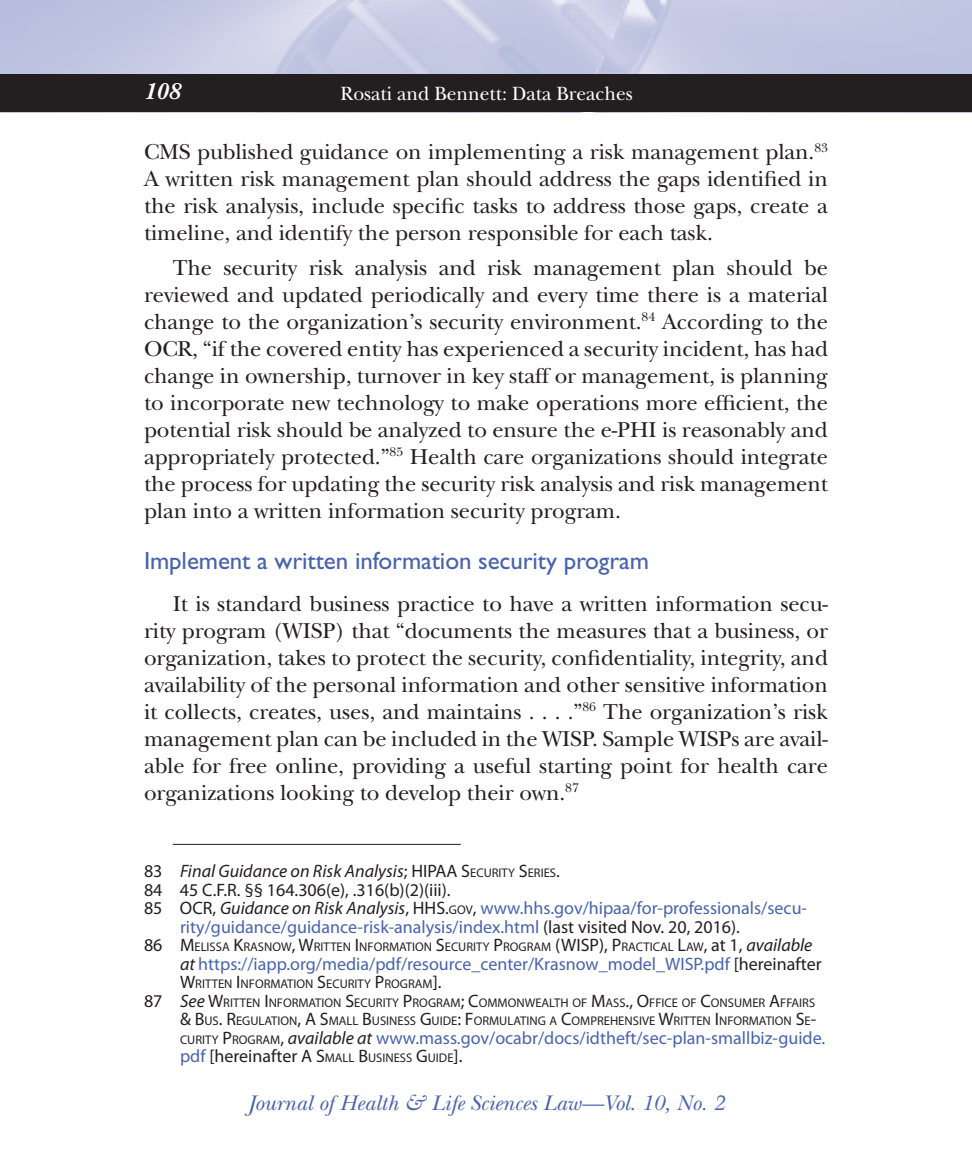
<style>
.page{position:relative;width:972px;height:1152px;background:#fff}
.page>*{position:absolute;margin:0;border:0;box-sizing:border-box;transform-origin:0 0}
.B_HEAD{font:25px "Gill Sans Std";letter-spacing:-.005em;color:#4863ae}
.t1{font:italic 700 24px "New Baskerville Std";color:#fff}
.BODY_Text{font:22.4px/27px "New Baskerville Std";letter-spacing:-.005em;color:#231f20;text-align:justify}
.t2{font:italic 22px "New Baskerville Std";color:#4863ae}
.t3{font:20px "New Baskerville Std";color:#fff}
.Footnote_text{font:18px/18.4px "Myriad Pro";color:#4863ae}
.Footnote_text-2{font:italic 18px "Myriad Pro";color:#231f20}
.Footnote_text-3{font:18px "Myriad Pro";color:#231f20}
.Footnote_text-4{font:12.6px/18.6px "Myriad Pro";color:#231f20;text-align:right}
.s1{font-style:normal}
.s2{font-style:normal;font-size:12.6px}
.s3{color:#231f20}
.s4{font-style:italic;color:#231f20}
.s5{font-size:12.6px;color:#231f20}
.s6{font-size:18px}
.s7{font-style:italic;font-size:18px}
.s8{font-size:18px;color:#4863ae}
</style>
<div class="page">
<img style="left:0;top:0;width:972px;height:75px">
<div style="left:0;top:75px;width:972px;height:37px;background:#231f20"></div>
<hr style="left:173px;top:844px;width:288px;height:1px;background:#231f20">
<p class="t1" style="left:144px;top:78px;width:37px">108</p>
<p class="t3" style="left:341px;top:82px;width:294px">Rosati and Bennett: Data Breaches</p>
<p class="BODY_Text" style="left:144px;top:139px;width:686px">CMS published guidance on implementing a risk management plan.<sup>83<br></sup>A written risk management plan should address the gaps identified in the risk analysis, include specific tasks to address those gaps, create a timeline, and identify the person responsible for each task.</p>
<p class="BODY_Text" style="left:144px;top:254px;width:686px;text-indent:29px">The security risk analysis and risk management plan should be reviewed and updated periodically and every time there is a material change to the organization’s security environment.<sup>84</sup> According to the OCR, “if the covered entity has experienced a security incident, has had change in ownership, turnover in key staff or management, is planning to incorporate new technology to make operations more efficient, the potential risk should be analyzed to ensure the e-PHI is reasonably and appropriately protected.”<sup>85</sup> Health care organizations should integrate the process for updating the security risk analysis and risk management plan into a written information security program.</p>
<p class="B_HEAD" style="left:144px;top:546px;width:507px">Implement a written information security program</p>
<p class="BODY_Text" style="left:144px;top:590px;width:686px;text-indent:29px">It is standard business practice to have a written information secu&shy;rity program (WISP) that “documents the measures that a business, or organization, takes to protect the security, confidentiality, integrity, and availability of the personal information and other sensitive information it collects, creates, uses, and maintains . . . .”<sup>86</sup> The organization’s risk management plan can be included in the WISP. Sample WISPs are avail&shy;able for free online, providing a useful starting point for health care organizations looking to develop their own.<sup>87</sup></p>
<p class="Footnote_text-2" style="left:144px;top:860px;width:417px"><span class="s1">83</span> Final Guidance on Risk Analysis<span class="s1">;</span> <span class="s1">HI PAA S</span><span class="s2">ECURITY</span> <span class="s1">S</span><span class="s2">ERIES</span><span class="s1">.</span></p>
<p class="Footnote_text-3" style="left:144px;top:879px;width:308px">84 45 C.F.R. §§ 164.306(e), .316(b)(2)(iii).</p>
<p class="Footnote_text" style="left:180px;top:899px;width:629px;text-indent:-36px"><span class="s3">85 OCR,</span> <span class="s4">Guidance on Risk Analysis</span><span class="s3">,</span> <span class="s3">HH S.</span><span class="s5">GOV</span><span class="s3">,</span> www.hhs.gov/hipaa/for-professionals/secu&shy;rity/guidance/guidance-risk-analysis/index.html <span class="s3">(last visited Nov. 20, 2016).</span></p>
<p class="Footnote_text-4" style="left:144px;top:938px;width:670px"><span class="s6">86</span> <span class="s6">M</span> ELISSA <span class="s6">K</span>RASNOW<span class="s6">, W</span>RITTEN <span class="s6">I</span> NFORMATION <span class="s6">S</span>ECURITY <span class="s6">P</span>ROGRAM <span class="s6">(WISP), P</span>RACTICAL <span class="s6">L</span>AW<span class="s6">, at 1,</span> <span class="s7">available</span></p>
<p class="Footnote_text" style="left:180px;top:954px;width:643px"><span class="s4">at</span> https://iapp.org/media/pdf/resource_center/Krasnow_model_WISP.pdf <span class="s3">[hereinafter</span></p>
<p class="Footnote_text-4" style="left:180px;top:975px;width:263px"><span class="s6">W</span>RITTEN <span class="s6">I</span> NFORMATION <span class="s6">S</span>ECURITY <span class="s6">P</span>ROGRAM<span class="s6">].</span></p>
<p class="Footnote_text-4" style="left:144px;top:993px;width:674px"><span class="s6">87</span> <span class="s7">See</span> <span class="s6">W</span>RITTEN <span class="s6">I</span> NFORMATION <span class="s6">S</span>ECURITY <span class="s6">P</span>ROGRAM<span class="s6">; C</span>OMMONWEALTH OF <span class="s6">M</span>ASS<span class="s6">., O</span>FFICE OF <span class="s6">C</span>ONSUMER <span class="s6">A</span>FFAIRS <span class="s6">&amp; B</span>US<span class="s6">. R</span>EGULATION<span class="s6">, A S</span>MALL <span class="s6">B</span>USINESS <span class="s6">G</span>UIDE<span class="s6">: F</span>ORMULATING A <span class="s6">C</span>OMPREHENSIVE <span class="s6">W</span>RITTEN <span class="s6">I</span> NFORMATION <span class="s6">S</span>E<span class="s6">-</span></p>
<p class="Footnote_text" style="left:180px;top:1028px;width:647px"><span class="s5">CURITY</span> <span class="s3">P</span><span class="s5">ROGRAM</span><span class="s3">,</span> <span class="s4">available at</span> www.mass.gov/ocabr/docs/idtheft/sec-plan-smallbiz-guide.</p>
<p class="Footnote_text-4" style="left:180px;top:1049px;width:284px"><span class="s8">pdf</span> <span class="s6">[hereinafter</span> <span class="s6">A S</span>MALL <span class="s6">B</span>USINESS <span class="s6">G</span>UIDE<span class="s6">].</span></p>
<p class="t2" style="left:248px;top:1090px;width:478px">Journal of Health &amp; Life Sciences Law—Vol. 10, No. 2</p>
</div>
